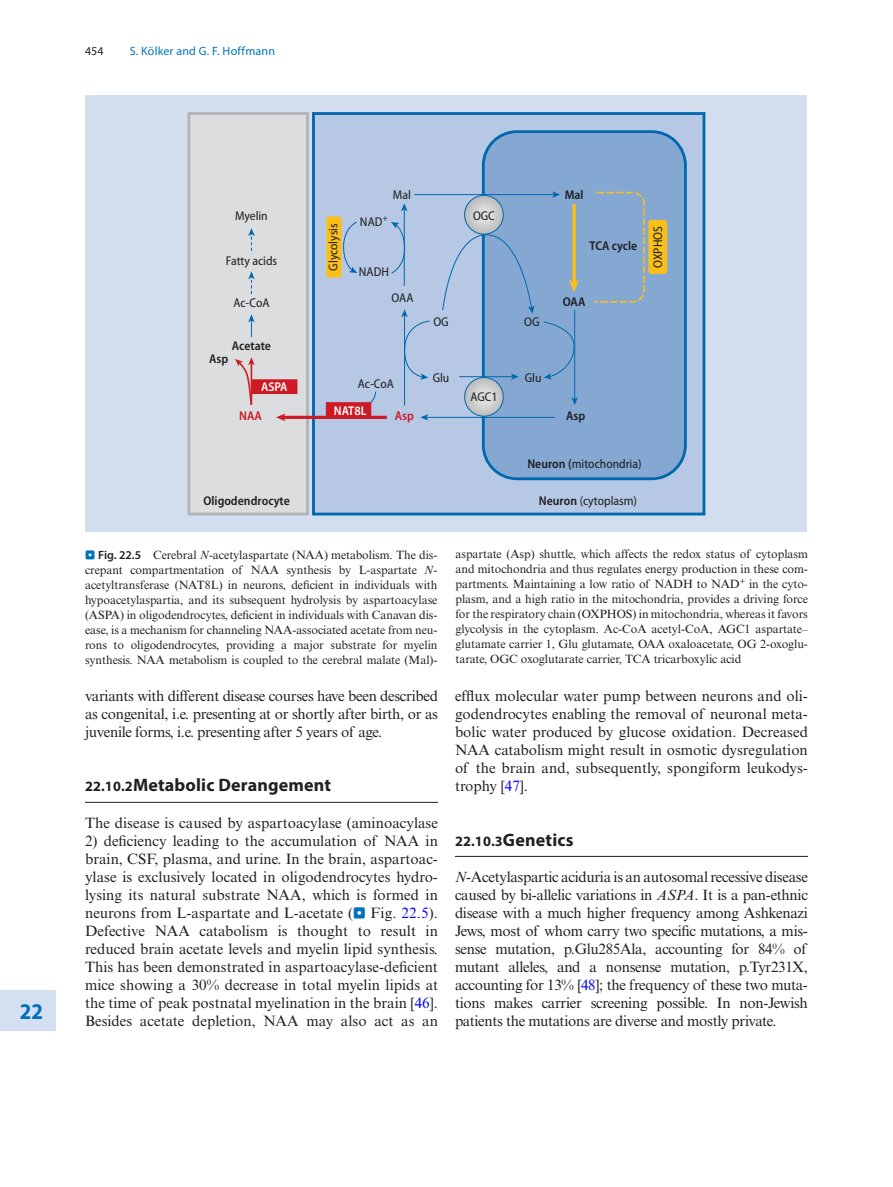
<style>
.page{position:relative;width:893px;height:1187px;background:#fff}
.page>*{position:absolute;margin:0;border:0;box-sizing:border-box;transform-origin:0 0}
.t1{font:700 semi-condensed 22.5px "Myriad Pro";color:#0072bc}
._2_hd{font:700 18px "Myriad Pro";letter-spacing:.01em;color:#231f20}
.Text_flush{font:15px/18px "Times New Roman MT Std";color:#231f20;text-align:justify}
.Text{font:15px/18px "Times New Roman MT Std";letter-spacing:-.02em;color:#231f20;text-align:justify}
.t2{font:12.75px "Myriad Pro Semi Cn 2";color:#1d1e1f}
.t3{font:12.75px "Myriad Pro Semibold Semi Cn 2";color:#1d1e1f}
.t4{font:12.75px "Myriad Pro Semibold Semi Cn 2";color:#fff}
.t5{font:12.75px "Myriad Pro Semibold Semi Cn 2";color:#cd1a25}
.t6{font:12px/15px "Times New Roman MT Std";letter-spacing:-.005em;color:#231f20;text-align:justify}
.t7{font:12px "Myriad Pro";letter-spacing:.02em;color:#0072bc}
.t8{font:12px "Myriad Pro";color:#231f20}
.s1{font-family:"Myriad Pro Semibold Semi Cn 2"}
.s2{font-family:"Blik Buttons";color:#0072bc}
.s3{font-family:"Myriad Pro";font-weight:600}
.s4{font-style:italic}
.s5{font-size:14.25px}
.s6{color:#00f}
</style>
<div class="page">
<div style="left:0;top:990px;width:55px;height:40px;background:#d4e0f1"></div>
<div style="left:86px;top:95px;width:721px;height:437px;background:#d2ddee"></div>
<div style="left:312px;top:112px;width:393px;height:403px;background:#b6c8e4;border:3px solid #0068ac"></div>
<div style="left:188px;top:112px;width:121px;height:403px;background:#dcdddf;border:3px solid #b2b3b7"></div>
<div style="left:483px;top:132px;width:202px;height:347px;background:#85a8d3;border-radius:34px"></div>
<div style="left:482px;top:130px;width:205px;height:350px;border:3px solid #0068ac;border-radius:34px"></div>
<div style="left:574px;top:192px;width:71px;height:110px;border:2px dashed #fac019;border-radius:12px"></div>
<svg style="left:465px;top:377px;width:38px;height:39px"></svg>
<div style="left:464px;top:377px;width:40px;height:39px;border:1px solid #0068ac;border-radius:50%"></div>
<svg style="left:370px;top:391px;width:6px;height:22px"></svg>
<div style="left:252px;top:379px;width:45px;height:15px;background:#cd1a25;border:1px solid #c51623"></div>
<div style="left:555px;top:183px;width:38px;height:23px;background:#85a8d3"></div>
<svg style="left:465px;top:195px;width:38px;height:39px"></svg>
<div style="left:464px;top:195px;width:40px;height:39px;border:1px solid #0068ac;border-radius:50%"></div>
<div style="left:555px;top:286px;width:39px;height:24px;background:#85a8d3"></div>
<div style="left:648px;top:220px;width:19px;height:54px;background:#fac019;border-radius:3px"></div>
<div style="left:326px;top:216px;width:16px;height:61px;background:#fac019;border-radius:3px"></div>
<hr style="left:414px;top:194px;width:140px;height:1px;background:#0068ac">
<svg style="left:552px;top:191px;width:8px;height:7px"></svg>
<svg style="left:442px;top:234px;width:92px;height:80px"></svg>
<svg style="left:543px;top:321px;width:31px;height:58px"></svg>
<svg style="left:343px;top:221px;width:14px;height:52px"></svg>
<svg style="left:391px;top:222px;width:13px;height:52px"></svg>
<hr style="left:404px;top:209px;width:1px;height:77px;background:#0068ac">
<svg style="left:401px;top:203px;width:6px;height:8px"></svg>
<hr style="left:404px;top:315px;width:1px;height:90px;background:#0068ac">
<svg style="left:401px;top:309px;width:29px;height:71px"></svg>
<hr style="left:426px;top:417px;width:129px;height:1px;background:#0068ac">
<svg style="left:420px;top:414px;width:8px;height:6px"></svg>
<hr style="left:574px;top:310px;width:1px;height:89px;background:#0068ac">
<svg style="left:571px;top:397px;width:7px;height:8px"></svg>
<hr style="left:459px;top:376px;width:54px;height:1px;background:#0068ac">
<svg style="left:511px;top:373px;width:8px;height:7px"></svg>
<svg style="left:248px;top:314px;width:7px;height:23px"></svg>
<svg style="left:248px;top:271px;width:7px;height:23px"></svg>
<svg style="left:248px;top:228px;width:7px;height:23px"></svg>
<hr style="left:283px;top:416px;width:104px;height:3px;background:#cd1a25">
<svg style="left:276px;top:413px;width:10px;height:8px"></svg>
<div style="left:326px;top:402px;width:45px;height:14px;background:#cd1a25"></div>
<svg style="left:235px;top:357px;width:20px;height:48px"></svg>
<svg style="left:572px;top:204px;width:4px;height:75px"></svg>
<svg style="left:569px;top:279px;width:10px;height:13px"></svg>
<hr style="left:85px;top:802px;width:353px;height:1px;background:#231f20">
<hr style="left:455px;top:856px;width:353px;height:1px;background:#231f20">
<p class="t8" style="left:85px;top:44px;width:20px">454</p>
<p class="t7" style="left:130px;top:44px;width:147px">S. Kölker and G. F. Hoffmann</p>
<h1 class="t1" style="left:20px;top:996px;width:25px">22</h1>
<p class="t2" style="left:235px;top:207px;width:34px">Myelin</p>
<p class="t2" style="left:226px;top:253px;width:53px">Fatty acids</p>
<p class="t2" style="left:233px;top:295px;width:38px">Ac-CoA</p>
<p class="t3" style="left:232px;top:338px;width:40px">Acetate</p>
<p class="t3" style="left:209px;top:351px;width:21px">Asp</p>
<p class="t4" style="left:261px;top:378px;width:28px">ASPA</p>
<p class="t2" style="left:326px;top:270px;width:49px;rotate:-90deg">Glycolysis</p>
<p class="t2" style="left:393px;top:187px;width:19px">Mal</p>
<p class="t3" style="left:565px;top:187px;width:20px">Mal</p>
<p class="t2" style="left:473px;top:207px;width:23px">OGC</p>
<p class="t2" style="left:360px;top:213px;width:29px">NAD<sup>+</sup></p>
<p class="t2" style="left:359px;top:264px;width:32px">NADH</p>
<p class="t2" style="left:392px;top:290px;width:23px">OAA</p>
<p class="t2" style="left:433px;top:314px;width:17px">OG</p>
<p class="t2" style="left:524px;top:314px;width:17px">OG</p>
<p class="t3" style="left:590px;top:238px;width:49px">TCA cycle</p>
<p class="t3" style="left:563px;top:294px;width:24px">OAA</p>
<p class="t2" style="left:358px;top:376px;width:38px">Ac-CoA</p>
<p class="t2" style="left:433px;top:369px;width:18px">Glu</p>
<p class="t2" style="left:470px;top:388px;width:29px">AGC1</p>
<p class="t2" style="left:525px;top:369px;width:18px">Glu</p>
<p class="t4" style="left:334px;top:402px;width:34px">NAT8L</p>
<p class="t5" style="left:239px;top:408px;width:24px">NAA</p>
<p class="t5" style="left:395px;top:408px;width:21px">Asp</p>
<p class="t3" style="left:566px;top:408px;width:21px">Asp</p>
<p class="t2" style="left:650px;top:268px;width:43px;rotate:-90deg">OXPHOS</p>
<p class="t2" style="left:527px;top:456px;width:116px"><span class="s1">Neuron (</span>mitochondria)</p>
<p class="t3" style="left:203px;top:492px;width:88px">Oligodendrocyte</p>
<p class="t2" style="left:539px;top:492px;width:100px"><span class="s1">Neuron</span> (cytoplasm)</p>
<p class="t6" style="left:85px;top:547px;width:354px"><span class="s2">..</span> <span class="s3">Fig. 22.5</span> Cerebral <span class="s4">N</span>-acetylaspartate (NAA) metabolism. The dis&shy;crepant compartmentation of NAA synthesis by L-aspartate <span class="s4">N&shy;</span>acetyltransferase (NAT8L) in neurons, deficient in individuals with hypoacetylaspartia, and its subsequent hydrolysis by aspartoacylase (ASPA) in oligodendrocytes, deficient in individuals with Canavan dis&shy;ease, is a mechanism for channeling NAA-associated acetate from neu&shy;rons to oligodendrocytes, providing a major substrate for myelin synthesis. NAA metabolism is coupled to the cerebral malate (Mal)-</p>
<p class="t6" style="left:455px;top:546px;width:354px">aspartate (Asp) shuttle, which affects the redox status of cytoplasm and mitochondria and thus regulates energy production in these com&shy;partments. Maintaining a low ratio of NADH to NAD<sup>+</sup> in the cyto&shy;plasm, and a high ratio in the mitochondria, provides a driving force for the respiratory chain (OXPHOS) in mitochondria, whereas it favors glycolysis in the cytoplasm. Ac-CoA acetyl-CoA, AGC1 aspartate– glutamate carrier 1, Glu glutamate, OAA oxaloacetate, OG 2-oxoglu&shy;tarate, OGC oxoglutarate carrier, TCA tricarboxylic acid</p>
<p class="Text" style="left:85px;top:687px;width:354px">variants with different disease courses have been described as congenital, i.e. presenting at or shortly after birth, or as juvenile forms, i.e. presenting after 5 years of age.</p>
<h3 class="_2_hd" style="left:85px;top:773px;width:248px"><span class="s5">22.10.2</span>Metabolic Derangement</h3>
<p class="Text_flush" style="left:85px;top:813px;width:354px">The disease is caused by aspartoacylase (aminoacylase</p>
<p class="Text_flush" style="left:85px;top:831px;width:354px">2) deficiency leading to the accumulation of NAA in brain, CSF, plasma, and urine. In the brain, aspartoac&shy;ylase is exclusively located in oligodendrocytes hydro&shy;lysing its natural substrate NAA, which is formed in neurons from L-aspartate and L-acetate (<span class="s2">.</span> Fig. <span class="s6">22.5</span>).<br>Defective NAA catabolism is thought to result in reduced brain acetate levels and myelin lipid synthesis.<br>This has been demonstrated in aspartoacylase-deficient mice showing a 30% decrease in total myelin lipids at the time of peak postnatal myelination in the brain [<span class="s6">46</span>].<br>Besides acetate depletion, NAA may also act as an</p>
<p class="Text_flush" style="left:455px;top:687px;width:354px">efflux molecular water pump between neurons and oli&shy;godendrocytes enabling the removal of neuronal meta&shy;bolic water produced by glucose oxidation. Decreased NAA catabolism might result in osmotic dysregulation of the brain and, subsequently, spongiform leukodys&shy;trophy [<span class="s6">47</span>].</p>
<h3 class="_2_hd" style="left:455px;top:827px;width:120px"><span class="s5">22.10.3</span>Genetics</h3>
<p class="Text_flush" style="left:455px;top:867px;width:354px"><span class="s4">N</span>-Acetylaspartic aciduria is an autosomal recessive disease caused by bi-allelic variations in <span class="s4">ASPA</span>. It is a pan-ethnic disease with a much higher frequency among Ashkenazi Jews, most of whom carry two specific mutations, a mis&shy;sense mutation, p.Glu285Ala, accounting for 84% of mutant alleles, and a nonsense mutation, p.Tyr231X, accounting for 13% [<span class="s6">48</span>]; the frequency of these two muta&shy;tions makes carrier screening possible. In non-Jewish patients the mutations are diverse and mostly private.</p>
</div>
